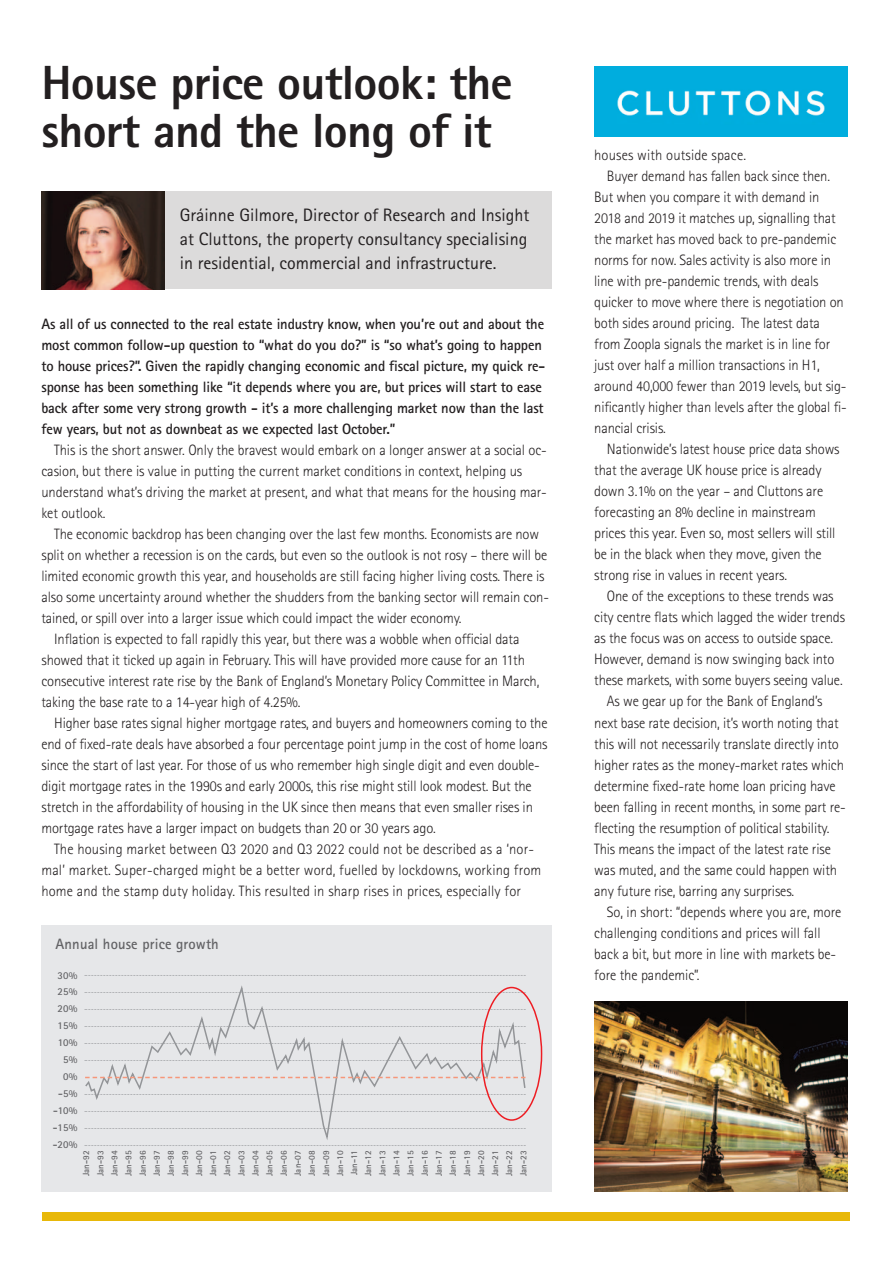
<style>
.page{position:relative;width:893px;height:1263px;background:#fff}
.page>*{position:absolute;margin:0;border:0;box-sizing:border-box;transform-origin:0 0}
.t1{font:800 48px/48px "Rotis Sans Serif";letter-spacing:-.015em;color:#231f20}
.t2{font:18px/24px "Rotis Sans Serif";color:#231f20;text-align:justify}
.t3{font:300 15px/21px "Rotis Sans Serif";letter-spacing:-.01em;color:#231f20}
.t4{font:700 15px/21px "Rotis Sans Serif";letter-spacing:-.01em;color:#231f20}
.t5{font:300 15px/21px "Rotis Sans Serif";letter-spacing:.01em;color:#231f20}
.t6{font:700 15px "Rotis Sans Serif";letter-spacing:.01em;color:#636366}
.t7{font:700 10.5px "Rotis Sans Serif";letter-spacing:.01em;color:#636366}
.t8{font:700 9px "Rotis Sans Serif";letter-spacing:.01em;color:#636366}
</style>
<div class="page">
<div style="left:42px;top:1212px;width:807px;height:9px;background:#e8b809"></div>
<img style="left:594px;top:1001px;width:254px;height:190px">
<img style="left:41px;top:191px;width:124px;height:98px">
<div style="left:165px;top:191px;width:387px;height:98px;background:#dcdbdb"></div>
<div style="left:41px;top:925px;width:511px;height:266px;background:#e6e7e9"></div>
<svg style="left:85px;top:975px;width:441px;height:1px"></svg>
<svg style="left:85px;top:1128px;width:441px;height:1px"></svg>
<svg style="left:85px;top:1145px;width:441px;height:1px"></svg>
<svg style="left:85px;top:987px;width:457px;height:134px"></svg>
<img style="left:594px;top:66px;width:254px;height:71px">
<p class="t1" style="left:41px;top:64px;width:473px">House price outlook: the short and the long of it</p>
<p class="t2" style="left:180px;top:204px;width:351px">Gráinne Gilmore, Director of Research and Insight at Cluttons, the property consultancy specialising in residential, commercial and infrastructure.</p>
<p class="t4" style="left:41px;top:315px;width:505px">As all of us connected to the real estate industry know, when you’re out and about the most common follow-up question to “what do you do?” is “so what’s going to happen to house prices?”. Given the rapidly changing economic and fiscal picture, my quick re&shy;sponse has been something like “it depends where you are, but prices will start to ease back after some very strong growth - it’s a more challenging market now than the last few years, but not as downbeat as we expected last October.”</p>
<p class="t3" style="left:41px;top:441px;width:507px;text-indent:13px">This is the short answer. Only the bravest would embark on a longer answer at a social oc&shy;casion, but there is value in putting the current market conditions in context, helping us understand what’s driving the market at present, and what that means for the housing mar&shy;ket outlook.</p>
<p class="t3" style="left:41px;top:525px;width:509px;text-indent:13px">The economic backdrop has been changing over the last few months. Economists are now split on whether a recession is on the cards, but even so the outlook is not rosy – there will be limited economic growth this year, and households are still facing higher living costs. There is also some uncertainty around whether the shudders from the banking sector will remain con&shy;tained, or spill over into a larger issue which could impact the wider economy.</p>
<p class="t3" style="left:41px;top:630px;width:499px;text-indent:13px">Inflation is expected to fall rapidly this year, but there was a wobble when official data showed that it ticked up again in February. This will have provided more cause for an 11th consecutive interest rate rise by the Bank of England’s Monetary Policy Committee in March, taking the base rate to a 14-year high of 4.25%.</p>
<p class="t3" style="left:41px;top:714px;width:508px;text-indent:13px">Higher base rates signal higher mortgage rates, and buyers and homeowners coming to the end of fixed-rate deals have absorbed a four percentage point jump in the cost of home loans since the start of last year. For those of us who remember high single digit and even double&shy;digit mortgage rates in the 1990s and early 2000s, this rise might still look modest. But the stretch in the affordability of housing in the UK since then means that even smaller rises in mortgage rates have a larger impact on budgets than 20 or 30 years ago.</p>
<p class="t5" style="left:41px;top:840px;width:501px;text-indent:13px">The housing market between Q3 2020 and Q3 2022 could not be described as a ‘nor&shy;mal’ market. Super-charged might be a better word, fuelled by lockdowns, working from home and the stamp duty holiday. This resulted in sharp rises in prices, especially for</p>
<p class="t6" style="left:56px;top:938px;width:165px">Annual house price growth</p>
<p class="t7" style="left:58px;top:971px;width:21px">30%</p>
<p class="t7" style="left:58px;top:988px;width:21px">25%</p>
<p class="t7" style="left:58px;top:1005px;width:21px">20%</p>
<p class="t7" style="left:58px;top:1022px;width:21px">15%</p>
<p class="t7" style="left:58px;top:1039px;width:21px">10%</p>
<p class="t7" style="left:63px;top:1056px;width:16px">5%</p>
<p class="t7" style="left:63px;top:1073px;width:16px">0%</p>
<p class="t7" style="left:58px;top:1090px;width:21px">-5%</p>
<p class="t7" style="left:53px;top:1107px;width:26px">-10%</p>
<p class="t7" style="left:53px;top:1124px;width:26px">-15%</p>
<p class="t7" style="left:53px;top:1141px;width:26px">-20%</p>
<p class="t8" style="left:83px;top:1176px;width:27px;rotate:-90deg">Jan-92</p>
<p class="t8" style="left:97px;top:1176px;width:27px;rotate:-90deg">Jan-93</p>
<p class="t8" style="left:111px;top:1176px;width:27px;rotate:-90deg">Jan-94</p>
<p class="t8" style="left:125px;top:1176px;width:27px;rotate:-90deg">Jan-95</p>
<p class="t8" style="left:139px;top:1176px;width:27px;rotate:-90deg">Jan-96</p>
<p class="t8" style="left:154px;top:1176px;width:27px;rotate:-90deg">Jan-97</p>
<p class="t8" style="left:168px;top:1176px;width:27px;rotate:-90deg">Jan-98</p>
<p class="t8" style="left:182px;top:1176px;width:27px;rotate:-90deg">Jan-99</p>
<p class="t8" style="left:196px;top:1176px;width:27px;rotate:-90deg">Jan-00</p>
<p class="t8" style="left:210px;top:1176px;width:27px;rotate:-90deg">Jan-01</p>
<p class="t8" style="left:224px;top:1176px;width:27px;rotate:-90deg">Jan-02</p>
<p class="t8" style="left:238px;top:1176px;width:27px;rotate:-90deg">Jan-03</p>
<p class="t8" style="left:252px;top:1176px;width:27px;rotate:-90deg">Jan-04</p>
<p class="t8" style="left:266px;top:1176px;width:27px;rotate:-90deg">Jan-05</p>
<p class="t8" style="left:280px;top:1176px;width:27px;rotate:-90deg">Jan-06</p>
<p class="t8" style="left:295px;top:1176px;width:27px;rotate:-90deg">Jan-07</p>
<p class="t8" style="left:309px;top:1176px;width:27px;rotate:-90deg">Jan-08</p>
<p class="t8" style="left:323px;top:1176px;width:27px;rotate:-90deg">Jan-09</p>
<p class="t8" style="left:337px;top:1176px;width:27px;rotate:-90deg">Jan-10</p>
<p class="t8" style="left:351px;top:1175px;width:26px;rotate:-90deg">Jan-11</p>
<p class="t8" style="left:365px;top:1176px;width:27px;rotate:-90deg">Jan-12</p>
<p class="t8" style="left:379px;top:1176px;width:27px;rotate:-90deg">Jan-13</p>
<p class="t8" style="left:393px;top:1176px;width:27px;rotate:-90deg">Jan-14</p>
<p class="t8" style="left:407px;top:1176px;width:27px;rotate:-90deg">Jan-15</p>
<p class="t8" style="left:421px;top:1176px;width:27px;rotate:-90deg">Jan-16</p>
<p class="t8" style="left:436px;top:1176px;width:27px;rotate:-90deg">Jan-17</p>
<p class="t8" style="left:450px;top:1176px;width:27px;rotate:-90deg">Jan-18</p>
<p class="t8" style="left:464px;top:1176px;width:27px;rotate:-90deg">Jan-19</p>
<p class="t8" style="left:478px;top:1176px;width:27px;rotate:-90deg">Jan-20</p>
<p class="t8" style="left:492px;top:1176px;width:27px;rotate:-90deg">Jan-21</p>
<p class="t8" style="left:506px;top:1176px;width:27px;rotate:-90deg">Jan-22</p>
<p class="t8" style="left:520px;top:1176px;width:27px;rotate:-90deg">Jan-23</p>
<p class="t5" style="left:594px;top:146px;width:153px">houses with outside space.</p>
<p class="t3" style="left:594px;top:167px;width:254px;text-indent:13px">Buyer demand has fallen back since then.<br>But when you compare it with demand in 2018 and 2019 it matches up, signalling that the market has moved back to pre-pandemic norms for now. Sales activity is also more in line with pre-pandemic trends, with deals quicker to move where there is negotiation on both sides around pricing. The latest data from Zoopla signals the market is in line for just over half a million transactions in H1, around 40,000 fewer than 2019 levels, but sig&shy;nificantly higher than levels after the global fi&shy;nancial crisis.</p>
<p class="t3" style="left:594px;top:440px;width:247px;text-indent:13px">Nationwide’s latest house price data shows that the average UK house price is already down 3.1% on the year – and Cluttons are forecasting an 8% decline in mainstream prices this year. Even so, most sellers will still be in the black when they move, given the strong rise in values in recent years.</p>
<p class="t3" style="left:594px;top:587px;width:252px;text-indent:13px">One of the exceptions to these trends was city centre flats which lagged the wider trends as the focus was on access to outside space.<br>However, demand is now swinging back into these markets, with some buyers seeing value.</p>
<p class="t3" style="left:594px;top:692px;width:253px;text-indent:13px">As we gear up for the Bank of England’s next base rate decision, it’s worth noting that this will not necessarily translate directly into higher rates as the money-market rates which determine fixed-rate home loan pricing have been falling in recent months, in some part re&shy;flecting the resumption of political stability.<br>This means the impact of the latest rate rise was muted, and the same could happen with any future rise, barring any surprises.</p>
<p class="t3" style="left:594px;top:902px;width:249px;text-indent:13px">So, in short: “depends where you are, more challenging conditions and prices will fall back a bit, but more in line with markets be&shy;fore the pandemic”.</p>
</div>
